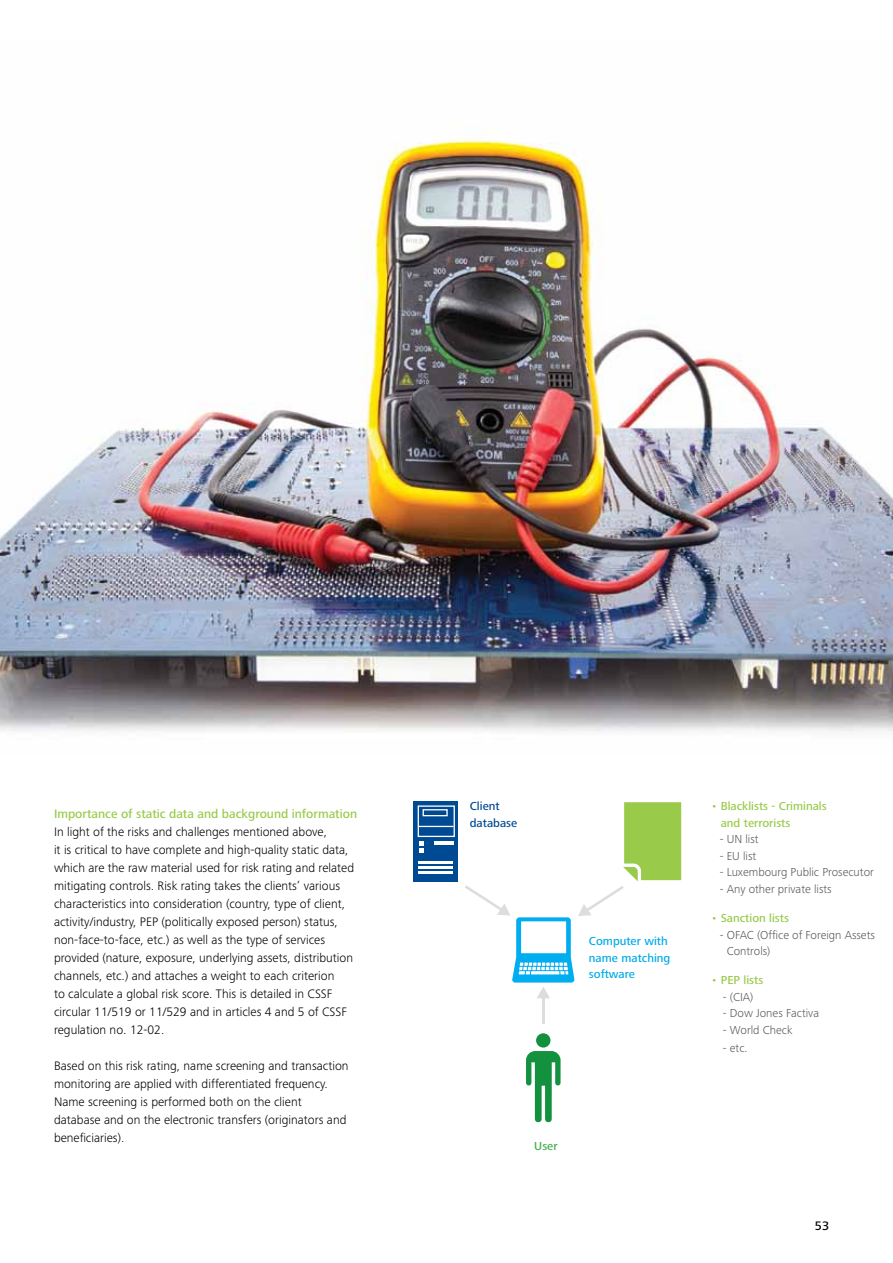
<style>
.page{position:relative;width:893px;height:1263px;background:#fff}
.page>*{position:absolute;margin:0;border:0;box-sizing:border-box;transform-origin:0 0}
.t1{font:300 12.75px/18px "Frutiger Next Pro";color:#000}
.t2{font:500 12.75px "Frutiger Next Pro";color:#99ca49}
.t3{font:500 12.75px "Frutiger Next Pro";color:#000}
.t4{font:300 12px/16.5px "Frutiger Next Pro";color:#58595b}
.t5{font:500 12px/16.5px "Frutiger Next Pro";color:#99ca49}
.t6{font:500 12px/16.5px "Frutiger Next Pro";color:#00aae7}
.t7{font:500 12px/16.5px "Frutiger Next Pro";color:#004a94}
.t8{font:500 12px "Frutiger Next Pro";color:#41ad49}
.s1{font-weight:300}
</style>
<div class="page">
<img style="left:0;top:138px;width:893px;height:594px">
<div style="left:413px;top:802px;width:45px;height:80px;background:#004a94"></div>
<div style="left:418px;top:805px;width:37px;height:32px;border:1px solid #fff"></div>
<hr style="left:435px;top:841px;width:19px;height:3px;background:#fff">
<svg style="left:419px;top:841px;width:5px;height:12px"></svg>
<hr style="left:419px;top:861px;width:34px;height:3px;background:#fff">
<hr style="left:419px;top:866px;width:34px;height:3px;background:#fff">
<hr style="left:419px;top:871px;width:34px;height:3px;background:#fff">
<svg style="left:417px;top:808px;width:38px;height:20px"></svg>
<svg style="left:526px;top:1033px;width:35px;height:89px"></svg>
<svg style="left:465px;top:802px;width:216px;height:196px"></svg>
<hr style="left:542px;top:990px;width:3px;height:34px;background:#dcddde">
<p class="t2" style="left:54px;top:807px;width:305px">Importance of static data and background information</p>
<p class="t1" style="left:54px;top:823px;width:302px">In light of the risks and challenges mentioned above,<br>it is critical to have complete and high-quality static data, which are the raw material used for risk rating and related mitigating controls. Risk rating takes the clients’ various characteristics into consideration (country, type of client, activity/industry, PEP (politically exposed person) status, non-face-to-face, etc.) as well as the type of services provided (nature, exposure, underlying assets, distribution channels, etc.) and attaches a weight to each criterion<br>to calculate a global risk score. This is detailed in CSSF circular 11/519 or 11/529 and in articles 4 and 5 of CSSF regulation no. 12-02.</p>
<p class="t1" style="left:54px;top:1057px;width:296px">Based on this risk rating, name screening and transaction monitoring are applied with differentiated frequency.<br>Name screening is performed both on the client database and on the electronic transfers (originators and beneficiaries).</p>
<p class="t7" style="left:470px;top:798px;width:49px">Client database</p>
<p class="t5" style="left:721px;top:798px;width:108px;text-indent:-10px"><span class="s1">•</span> Blacklists - Criminals and terrorists</p>
<p class="t4" style="left:720px;top:831px;width:40px">- UN list</p>
<p class="t4" style="left:720px;top:847px;width:38px">- EU list</p>
<p class="t4" style="left:720px;top:864px;width:156px">- Luxembourg Public Prosecutor</p>
<p class="t4" style="left:720px;top:880px;width:113px">- Any other private lists</p>
<p class="t5" style="left:711px;top:910px;width:79px"><span class="s1">•</span> Sanction lists</p>
<p class="t4" style="left:727px;top:926px;width:150px;text-indent:-7px">- OFAC (Office of Foreign Assets<br>Controls)</p>
<p class="t5" style="left:711px;top:972px;width:54px"><span class="s1">•</span> PEP lists</p>
<p class="t4" style="left:723px;top:988px;width:32px">- (CIA)</p>
<p class="t4" style="left:723px;top:1005px;width:98px">- Dow Jones Factiva</p>
<p class="t4" style="left:723px;top:1021px;width:71px">- World Check</p>
<p class="t4" style="left:723px;top:1039px;width:26px">- etc.</p>
<p class="t6" style="left:589px;top:933px;width:83px">Computer with name matching software</p>
<p class="t8" style="left:534px;top:1139px;width:25px">User</p>
<p class="t3" style="left:815px;top:1218px;width:16px">53</p>
</div>
